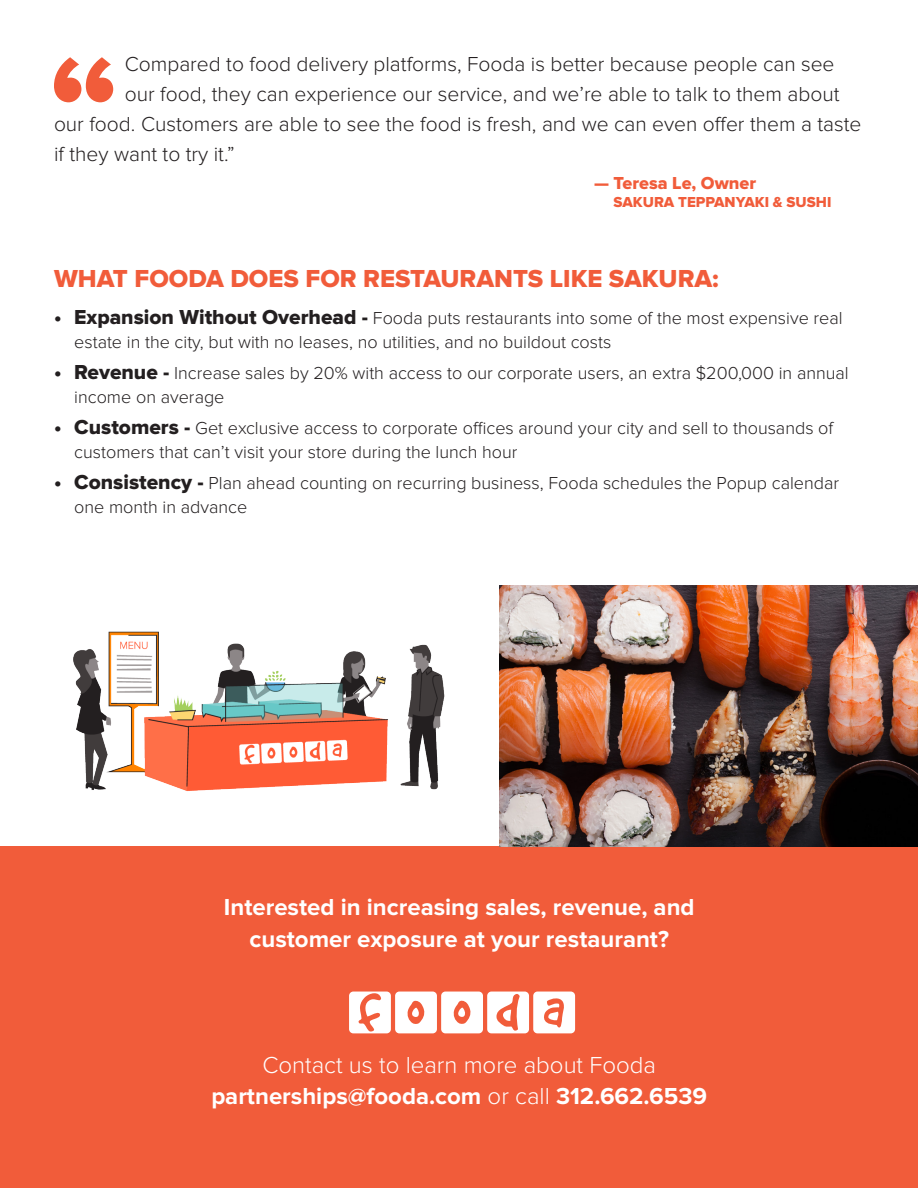
<style>
.page{position:relative;width:918px;height:1188px;background:#fff}
.page>*{position:absolute;margin:0;border:0;box-sizing:border-box;transform-origin:0 0}
.quote{font:141.45px "Proxima Nova Extrabld";color:#f15c3a}
.t1{font:25.5px "Proxima Nova Extrabld";color:#f15c3a}
.body{font:700 24px/31.5px "Proxima Nova";color:#fff;text-align:center}
.body-2{font:300 24px/31.5px "Proxima Nova";color:#fff;text-align:center}
.quote-2{font:300 21px "Proxima Nova";color:#231f20}
.t2{font:300 18px/24px "Proxima Nova";color:#231f20}
.quote_attribution{font:18px "Proxima Nova Extrabld";color:#f15c3a}
.quote_attribution-2{font:15px "Proxima Nova Extrabld";color:#f15c3a}
.s1{font-family:"Proxima Nova Extrabld";font-weight:400;font-size:21px}
.s2{font-weight:700}
</style>
<div class="page">
<div style="left:0;top:847px;width:918px;height:341px;background:#f15c3a"></div>
<svg style="left:349px;top:992px;width:226px;height:41px"></svg>
<img style="left:500px;top:585px;width:418px;height:262px">
<img style="left:73px;top:631px;width:372px;height:160px">
<p class="quote" style="left:49px;top:41px;width:71px">“</p>
<p class="quote-2" style="left:125px;top:54px;width:711px">Compared to food delivery platforms, Fooda is better because people can see</p>
<p class="quote-2" style="left:125px;top:84px;width:716px">our food, they can experience our service, and we’re able to talk to them about</p>
<p class="quote-2" style="left:54px;top:114px;width:809px">our food. Customers are able to see the food is fresh, and we can even offer them a taste</p>
<p class="quote-2" style="left:54px;top:144px;width:182px">if they want to try it.”</p>
<p class="quote_attribution" style="left:594px;top:175px;width:164px">— Teresa Le, Owner</p>
<p class="quote_attribution-2" style="left:614px;top:195px;width:219px">SAKURA TEPPANYAKI &amp; SUSHI</p>
<p class="t1" style="left:54px;top:267px;width:666px">WHAT FOODA DOES FOR RESTAURANTS LIKE SAKURA:</p>
<p class="t2" style="left:74px;top:307px;width:770px;text-indent:-20px"><span class="s1">• Expansion Without Overhead -</span> Fooda puts restaurants into some of the most expensive real estate in the city, but with no leases, no utilities, and no buildout costs</p>
<p class="t2" style="left:74px;top:362px;width:776px;text-indent:-20px"><span class="s1">• Revenue -</span> Increase sales by 20% with access to our corporate users, an extra $200,000 in annual income on average</p>
<p class="t2" style="left:74px;top:417px;width:761px;text-indent:-20px"><span class="s1">• Customers -</span> Get exclusive access to corporate offices around your city and sell to thousands of customers that can’t visit your store during the lunch hour</p>
<p class="t2" style="left:74px;top:471px;width:766px;text-indent:-20px"><span class="s1">• Consistency -</span> Plan ahead counting on recurring business, Fooda schedules the Popup calendar one month in advance</p>
<p class="body" style="left:224px;top:893px;width:472px">Interested in increasing sales, revenue, and customer exposure at your restaurant?</p>
<p class="body-2" style="left:211px;top:1050px;width:497px">Contact us to learn more about Fooda <span class="s2">partnerships@fooda.com</span> or call <span class="s2">312.662.6539</span></p>
</div>
